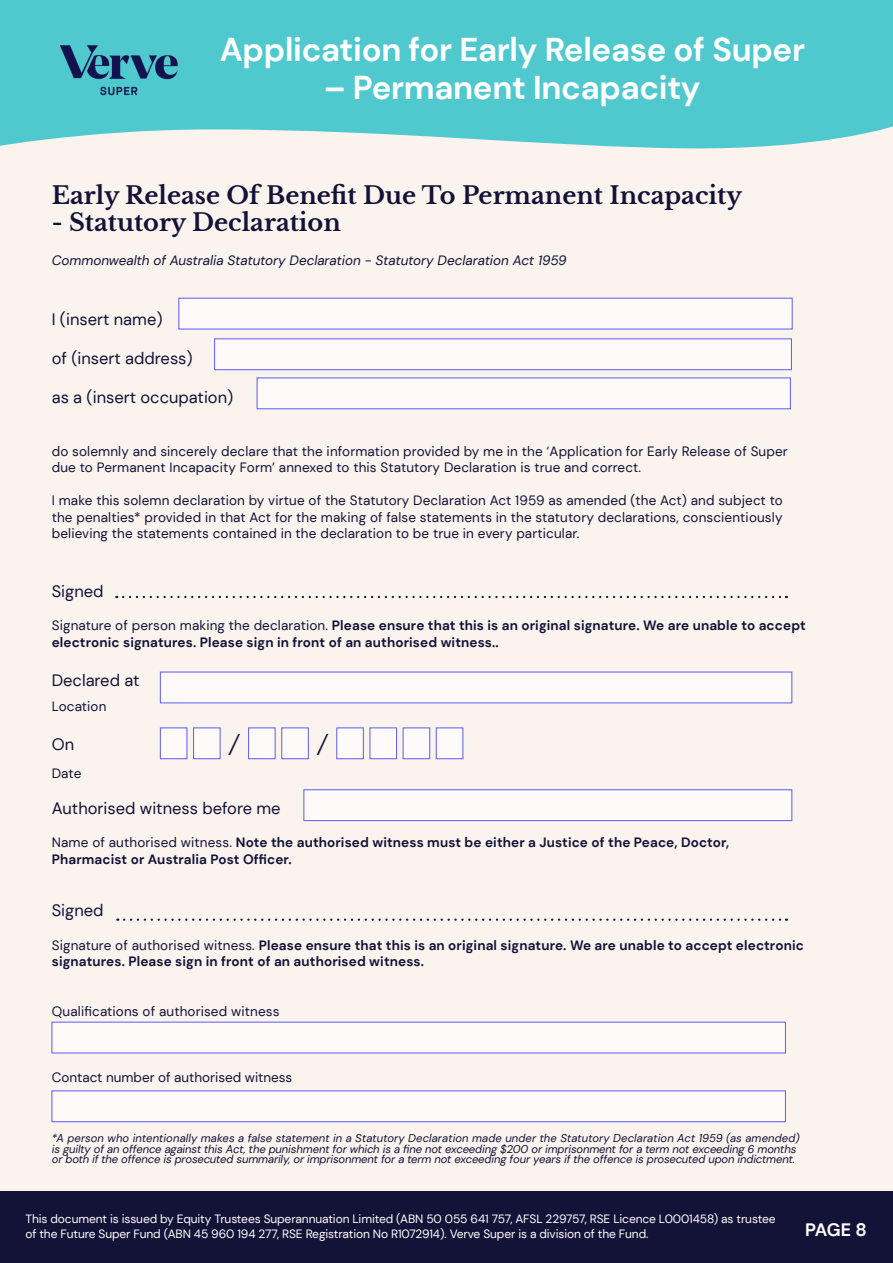
<style>
.page{position:relative;width:893px;height:1263px;background:#faf3ee}
.page>*{position:absolute;margin:0;border:0;box-sizing:border-box;transform-origin:0 0}
.t1{font:700 33px "DM Sans";letter-spacing:-.01em;color:#fff}
.t2{font:700 27px "Libre Baskerville";color:#131237}
.t3{font:700 24px "Libre Baskerville";color:#131237}
.t4{font:700 18px "DM Sans";color:#fff}
.t5{font:16.5px "DM Sans";color:#131237}
.t6{font:13.5px/16.5px "DM Sans";letter-spacing:.01em;color:#131237}
.t7{font:700 13.5px/16.5px "DM Sans";letter-spacing:.01em;color:#131237}
.t8{font:italic 13.5px "DM Sans";color:#131237}
.t9{font:12px/14.4px "DM Sans";letter-spacing:-.01em;color:#fff}
.t10{font:italic 11.25px/10.5px "DM Sans";letter-spacing:-.01em;color:#131237}
.s1{font-weight:400}
</style>
<div class="page">
<div style="left:0;top:1191px;width:893px;height:72px;background:#131237"></div>
<svg style="left:0;top:0;width:893px;height:149px;background:#5cccd0"></svg>
<img style="left:51px;top:44px;width:134px;height:51px">
<div style="left:178px;top:298px;width:615px;height:32px;background:#fdfaf9;border:1px solid #6562f6"></div>
<div style="left:214px;top:338px;width:578px;height:32px;background:#fdfaf9;border:1px solid #6562f6"></div>
<div style="left:257px;top:377px;width:534px;height:32px;background:#fdfaf9;border:1px solid #6562f6"></div>
<div style="left:160px;top:671px;width:632px;height:32px;background:#fdfaf9;border:1px solid #6562f6"></div>
<div style="left:436px;top:727px;width:27px;height:32px;background:#fdfaf9;border:1px solid #6562f6"></div>
<div style="left:403px;top:727px;width:27px;height:32px;background:#fdfaf9;border:1px solid #6562f6"></div>
<div style="left:369px;top:727px;width:28px;height:32px;background:#fdfaf9;border:1px solid #6562f6"></div>
<div style="left:336px;top:727px;width:28px;height:32px;background:#fdfaf9;border:1px solid #6562f6"></div>
<div style="left:281px;top:727px;width:28px;height:32px;background:#fdfaf9;border:1px solid #6562f6"></div>
<div style="left:248px;top:727px;width:28px;height:32px;background:#fdfaf9;border:1px solid #6562f6"></div>
<div style="left:193px;top:727px;width:28px;height:32px;background:#fdfaf9;border:1px solid #6562f6"></div>
<div style="left:160px;top:727px;width:27px;height:32px;background:#fdfaf9;border:1px solid #6562f6"></div>
<div style="left:303px;top:789px;width:489px;height:32px;background:#fdfaf9;border:1px solid #6562f6"></div>
<div style="left:51px;top:1022px;width:735px;height:31px;background:#fdfaf9;border:1px solid #6562f6"></div>
<div style="left:51px;top:1090px;width:735px;height:32px;background:#fdfaf9;border:1px solid #6562f6"></div>
<svg style="left:123px;top:596px;width:664px;height:2px"></svg>
<svg style="left:124px;top:918px;width:663px;height:3px"></svg>
<h1 class="t1" style="left:220px;top:29px;width:587px">Application for Early Release of Super</h1>
<h1 class="t1" style="left:324px;top:67px;width:378px">– Permanent Incapacity</h1>
<h3 class="t3" style="left:52px;top:181px;width:692px">Early Release Of Benefit Due To Permanent Incapacity</h3>
<h3 class="t3" style="left:52px;top:208px;width:291px">- Statutory Declaration</h3>
<p class="t8" style="left:52px;top:251px;width:516px">Commonwealth of Australia Statutory Declaration - Statutory Declaration Act 1959</p>
<p class="t5" style="left:52px;top:309px;width:112px">I (insert name)</p>
<p class="t5" style="left:52px;top:348px;width:142px">of (insert address)</p>
<p class="t5" style="left:52px;top:387px;width:183px">as a (insert occupation)</p>
<p class="t6" style="left:52px;top:443px;width:737px">do solemnly and sincerely declare that the information provided by me in the ‘Application for Early Release of Super due to Permanent Incapacity Form’ annexed to this Statutory Declaration is true and correct.</p>
<p class="t6" style="left:52px;top:492px;width:733px;text-align:justify">I make this solemn declaration by virtue of the Statutory Declaration Act 1959 as amended (the Act) and subject to the penalties* provided in that Act for the making of false statements in the statutory declarations, conscientiously believing the statements contained in the declaration to be true in every particular.</p>
<p class="t5" style="left:52px;top:581px;width:53px">Signed</p>
<p class="t7" style="left:52px;top:617px;width:755px"><span class="s1">Signature of person making the declaration.</span> Please ensure that this is an original signature. We are unable to accept electronic signatures. Please sign in front of an authorised witness..</p>
<p class="t5" style="left:52px;top:670px;width:89px">Declared at</p>
<p class="t6" style="left:52px;top:698px;width:56px">Location</p>
<p class="t5" style="left:52px;top:734px;width:24px">On</p>
<p class="t6" style="left:52px;top:765px;width:31px">Date</p>
<p class="t5" style="left:52px;top:798px;width:230px">Authorised witness before me</p>
<p class="t7" style="left:52px;top:834px;width:679px"><span class="s1">Name of authorised witness.</span> Note the authorised witness must be either a Justice of the Peace, Doctor,<br>Pharmacist or Australia Post Officer.</p>
<h2 class="t2" style="left:228px;top:729px;width:14px">/</h2>
<h2 class="t2" style="left:316px;top:729px;width:14px">/</h2>
<p class="t5" style="left:52px;top:900px;width:53px">Signed</p>
<p class="t7" style="left:52px;top:937px;width:754px"><span class="s1">Signature of authorised witness.</span> Please ensure that this is an original signature. We are unable to accept electronic signatures. Please sign in front of an authorised witness.</p>
<p class="t6" style="left:52px;top:1003px;width:229px">Qualifications of authorised witness</p>
<p class="t6" style="left:52px;top:1069px;width:242px">Contact number of authorised witness</p>
<p class="t10" style="left:52px;top:1133px;width:749px">*A person who intentionally makes a false statement in a Statutory Declaration made under the Statutory Declaration Act 1959 (as amended) is guilty of an offence against this Act, the punishment for which is a fine not exceeding $200 or imprisonment for a term not exceeding 6 months or both if the offence is prosecuted summarily, or imprisonment for a term not exceeding four years if the offence is prosecuted upon indictment.</p>
<p class="t9" style="left:26px;top:1212px;width:751px">This document is issued by Equity Trustees Superannuation Limited (ABN 50 055 641 757, AFSL 229757, RSE Licence L0001458) as trustee of the Future Super Fund (ABN 45 960 194 277, RSE Registration No R1072914). Verve Super is a division of the Fund.</p>
<h3 class="t4" style="left:805px;top:1218px;width:63px">PAGE 8</h3>
</div>
